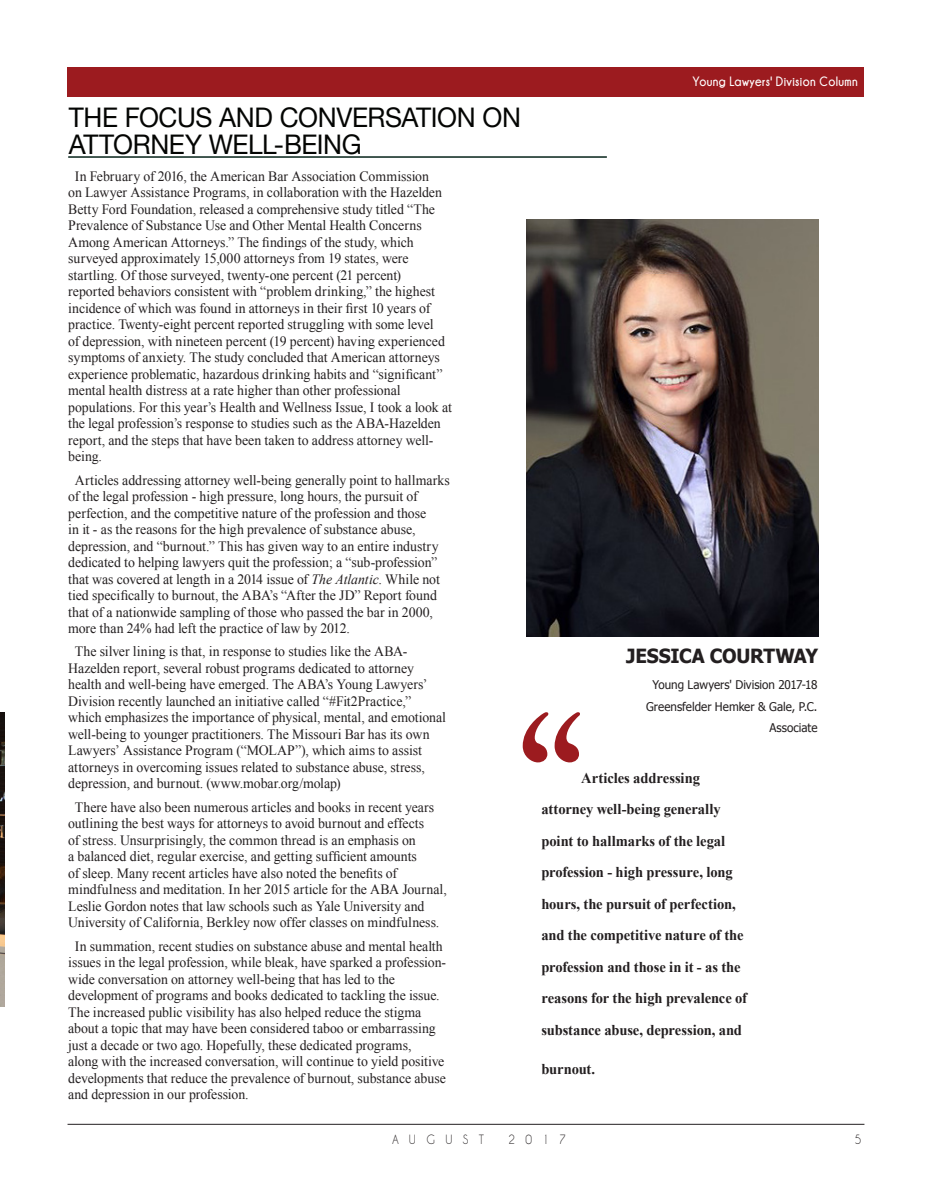
<style>
.page{position:relative;width:932px;height:1202px;background:#fff}
.page>*{position:absolute;margin:0;border:0;box-sizing:border-box;transform-origin:0 0}
.Classified_Ad_Text{font:27px "Helvetica Neue";letter-spacing:-.015em;color:#040503}
.Classified_Ad_Text-2{font:700 19.5px "Tahoma";letter-spacing:-.015em;color:#231f20}
.Classified_Ad_Text-3{font:700 15px/31.5px "Times New Roman";letter-spacing:-.005em;color:#231f20}
.Classified_Ad_Text-4{font:14.25px/16.5px "Times New Roman";letter-spacing:-.005em;color:#231f20}
.t1{font:700 13.5px "Champagne&Limousines";letter-spacing:.03em;color:#fff;scale:.9 1}
.Classified_Ad_Text-5{font:12px "Tahoma";color:#231f20}
.t2{font:12px "Caviar Dreams";letter-spacing:.96em;color:#231f20;scale:.9 1}
.s1{font-style:italic}
</style>
<div class="page">
<hr style="left:68px;top:156px;width:539px;height:2px;background:#062319">
<div style="left:68px;top:68px;width:796px;height:29px;background:#9c1b1f"></div>
<img style="left:526px;top:220px;width:292px;height:416px">
<img style="left:0;top:712px;width:4px;height:294px">
<svg style="left:522px;top:712px;width:58px;height:50px"></svg>
<hr style="left:68px;top:1123px;width:796px;height:1px;background:#231f20">
<p class="Classified_Ad_Text" style="left:69px;top:98px;width:453px">THE FOCUS AND CONVERSATION ON</p>
<p class="Classified_Ad_Text" style="left:69px;top:124px;width:294px">ATTORNEY WELL-BEING</p>
<p class="Classified_Ad_Text-4" style="left:68px;top:167px;width:385px;text-indent:7px">In February of 2016, the American Bar Association Commission<br>on Lawyer Assistance Programs, in collaboration with the Hazelden Betty Ford Foundation, released a comprehensive study titled “The Prevalence of Substance Use and Other Mental Health Concerns Among American Attorneys.” The findings of the study, which surveyed approximately 15,000 attorneys from 19 states, were startling. Of those surveyed, twenty-one percent (21 percent)<br>reported behaviors consistent with “problem drinking,” the highest incidence of which was found in attorneys in their first 10 years of practice. Twenty-eight percent reported struggling with some level<br>of depression, with nineteen percent (19 percent) having experienced symptoms of anxiety. The study concluded that American attorneys experience problematic, hazardous drinking habits and “significant” mental health distress at a rate higher than other professional populations. For this year’s Health and Wellness Issue, I took a look at the legal profession’s response to studies such as the ABA-Hazelden report, and the steps that have been taken to address attorney well&shy;being.</p>
<p class="Classified_Ad_Text-4" style="left:68px;top:471px;width:383px;text-indent:7px">Articles addressing attorney well-being generally point to hallmarks of the legal profession - high pressure, long hours, the pursuit of perfection, and the competitive nature of the profession and those<br>in it - as the reasons for the high prevalence of substance abuse, depression, and “burnout.” This has given way to an entire industry dedicated to helping lawyers quit the profession; a “sub-profession” that was covered at length in a 2014 issue of <span class="s1">The Atlantic</span>. While not tied specifically to burnout, the ABA’s “After the JD” Report found that of a nationwide sampling of those who passed the bar in 2000, more than 24% had left the practice of law by 2012.</p>
<p class="Classified_Ad_Text-4" style="left:68px;top:643px;width:379px;text-indent:7px">The silver lining is that, in response to studies like the ABA-Hazelden report, several robust programs dedicated to attorney health and well-being have emerged. The ABA’s Young Lawyers’ Division recently launched an initiative called “#Fit2Practice,” which emphasizes the importance of physical, mental, and emotional well-being to younger practitioners. The Missouri Bar has its own Lawyers’ Assistance Program (“MOLAP”), which aims to assist attorneys in overcoming issues related to substance abuse, stress, depression, and burnout. (www.mobar.org/molap)</p>
<p class="Classified_Ad_Text-4" style="left:68px;top:798px;width:380px;text-indent:7px">There have also been numerous articles and books in recent years outlining the best ways for attorneys to avoid burnout and effects<br>of stress. Unsurprisingly, the common thread is an emphasis on<br>a balanced diet, regular exercise, and getting sufficient amounts<br>of sleep. Many recent articles have also noted the benefits of mindfulness and meditation. In her 2015 article for the ABA Journal, Leslie Gordon notes that law schools such as Yale University and University of California, Berkley now offer classes on mindfulness.</p>
<p class="Classified_Ad_Text-4" style="left:68px;top:937px;width:379px;text-indent:7px">In summation, recent studies on substance abuse and mental health issues in the legal profession, while bleak, have sparked a profession&shy;wide conversation on attorney well-being that has led to the development of programs and books dedicated to tackling the issue.<br>The increased public visibility has also helped reduce the stigma about a topic that may have been considered taboo or embarrassing just a decade or two ago. Hopefully, these dedicated programs,<br>along with the increased conversation, will continue to yield positive developments that reduce the prevalence of burnout, substance abuse and depression in our profession.</p>
<p class="t1" style="left:692px;top:74px;width:185px">Young Lawyers' Division Column</p>
<p class="Classified_Ad_Text-2" style="left:626px;top:642px;width:193px">JESSICA COURTWAY</p>
<p class="Classified_Ad_Text-5" style="left:652px;top:676px;width:166px">Young Lawyers' Division 2017-18</p>
<p class="Classified_Ad_Text-5" style="left:646px;top:698px;width:173px">Greensfelder Hemker &amp; Gale, P.C.</p>
<p class="Classified_Ad_Text-5" style="left:769px;top:720px;width:50px">Associate</p>
<p class="Classified_Ad_Text-3" style="left:541px;top:761px;width:207px;text-indent:40px">Articles addressing attorney well-being generally point to hallmarks of the legal profession - high pressure, long hours, the pursuit of perfection, and the competitive nature of the profession and those in it - as the reasons for the high prevalence of substance abuse, depression, and</p>
<p class="Classified_Ad_Text-3" style="left:541px;top:1052px;width:55px">burnout.</p>
<p class="t2" style="left:392px;top:1132px;width:104px">AUGUST</p>
<p class="t2" style="left:508px;top:1132px;width:65px">2017</p>
<p class="t2" style="left:854px;top:1132px;width:9px">5</p>
</div>
